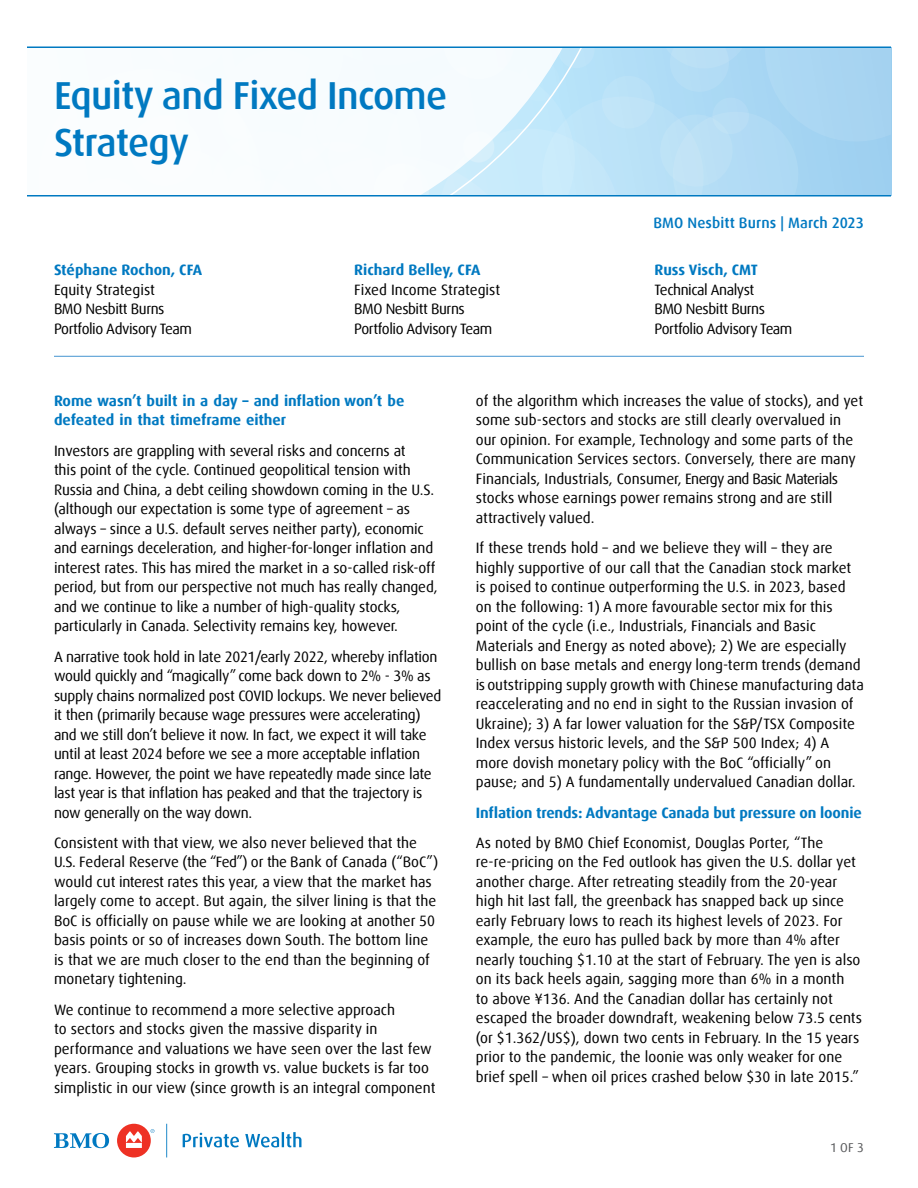
<style>
.page{position:relative;width:918px;height:1188px;background:#fff}
.page>*{position:absolute;margin:0;border:0;box-sizing:border-box;transform-origin:0 0}
.H1_smaller{font:500 39px/46.5px "Dax Offc Pro";letter-spacing:-.02em;color:#0079c1}
.P_Body_Copy{font:15px/19.5px "Dax Offc Pro";color:#000}
.P_Body_Copy-2{font:15px/19.5px "Dax Offc Pro";letter-spacing:-.02em;color:#000}
.P_Body_Copy-3{font:15px/19.5px "Dax Offc Pro";letter-spacing:-.03em;color:#000}
.P_Body_Copy-4{font:700 15px/19.5px "Dax Offc Pro";letter-spacing:-.01em;color:#0079c1}
.Entity_and_Date___Co{font:500 15px "Dax Offc Pro";letter-spacing:.005em;color:#0079c1}
.t1{font:12.75px "Dax Offc Pro";color:#58595b}
.s1{font-weight:700;color:#0079c1}
</style>
<div class="page">
<svg style="left:629px;top:48px;width:262px;height:147px;background:#aed9f3"></svg>
<svg style="left:421px;top:48px;width:208px;height:147px"></svg>
<hr style="left:27px;top:46px;width:864px;height:2px;background:#0079c1">
<hr style="left:27px;top:195px;width:864px;height:1px;background:#0079c1">
<hr style="left:54px;top:356px;width:810px;height:1px;background:#4594d0">
<div style="left:117px;top:1124px;width:34px;height:33px;background:#ee3124;border-radius:50%"></div>
<svg style="left:126px;top:1131px;width:16px;height:17px"></svg>
<svg style="left:183px;top:1133px;width:56px;height:14px"></svg>
<svg style="left:245px;top:1132px;width:56px;height:15px"></svg>
<svg style="left:54px;top:1133px;width:55px;height:15px"></svg>
<svg style="left:150px;top:1129px;width:4px;height:4px"></svg>
<svg style="left:166px;top:1124px;width:1px;height:33px"></svg>
<h1 class="H1_smaller" style="left:54px;top:73px;width:395px">Equity and Fixed Income<br>Strategy</h1>
<p class="Entity_and_Date___Co" style="left:653px;top:213px;width:212px">BMO Nesbitt Burns | March 2023</p>
<p class="P_Body_Copy-3" style="left:54px;top:261px;width:150px"><span class="s1">Stéphane Rochon, CFA<br></span>Equity Strategist<br>BMO Nesbitt Burns<br>Portfolio Advisory Team</p>
<p class="P_Body_Copy-3" style="left:354px;top:261px;width:148px"><span class="s1">Richard Belley, CFA<br></span>Fixed Income Strategist<br>BMO Nesbitt Burns<br>Portfolio Advisory Team</p>
<p class="P_Body_Copy-4" style="left:654px;top:261px;width:105px">Russ Visch, CMT</p>
<p class="P_Body_Copy-3" style="left:654px;top:280px;width:140px">Technical Analyst<br>BMO Nesbitt Burns<br>Portfolio Advisory Team</p>
<h2 class="P_Body_Copy-4" style="left:54px;top:391px;width:352px">Rome wasn’t built in a day – and inflation won’t be defeated in that timeframe either</h2>
<p class="P_Body_Copy" style="left:54px;top:441px;width:385px">Investors are grappling with several risks and concerns at<br>this point of the cycle. Continued geopolitical tension with Russia and China, a debt ceiling showdown coming in the U.S. (although our expectation is some type of agreement – as always – since a U.S. default serves neither party), economic and earnings deceleration, and higher-for-longer inflation and interest rates. This has mired the market in a so-called risk-off period, but from our perspective not much has really changed, and we continue to like a number of high-quality stocks, particularly in Canada. Selectivity remains key, however.</p>
<p class="P_Body_Copy-2" style="left:54px;top:647px;width:389px">A narrative took hold in late 2021/early 2022, whereby inflation would quickly and “magically” come back down to 2% - 3% as supply chains normalized post COVID lockups. We never believed it then (primarily because wage pressures were accelerating) and we still don’t believe it now. In fact, we expect it will take until at least 2024 before we see a more acceptable inflation range. However, the point we have repeatedly made since late last year is that inflation has peaked and that the trajectory is now generally on the way down.</p>
<p class="P_Body_Copy" style="left:54px;top:833px;width:386px">Consistent with that view, we also never believed that the U.S. Federal Reserve (the “Fed”) or the Bank of Canada (“BoC”) would cut interest rates this year, a view that the market has largely come to accept. But again, the silver lining is that the BoC is officially on pause while we are looking at another 50 basis points or so of increases down South. The bottom line is that we are much closer to the end than the beginning of monetary tightening.</p>
<p class="P_Body_Copy" style="left:54px;top:1000px;width:383px">We continue to recommend a more selective approach<br>to sectors and stocks given the massive disparity in performance and valuations we have seen over the last few years. Grouping stocks in growth vs. value buckets is far too simplistic in our view (since growth is an integral component</p>
<p class="P_Body_Copy" style="left:476px;top:391px;width:389px">of the algorithm which increases the value of stocks), and yet some sub-sectors and stocks are still clearly overvalued in our opinion. For example, Technology and some parts of the Communication Services sectors. Conversely, there are many Financials, Industrials, Consumer, Energy and Basic Materials stocks whose earnings power remains strong and are still attractively valued.</p>
<p class="P_Body_Copy" style="left:476px;top:538px;width:390px">If these trends hold – and we believe they will – they are highly supportive of our call that the Canadian stock market is poised to continue outperforming the U.S. in 2023, based on the following: 1) A more favourable sector mix for this point of the cycle (i.e., Industrials, Financials and Basic Materials and Energy as noted above); 2) We are especially bullish on base metals and energy long-term trends (demand is outstripping supply growth with Chinese manufacturing data reaccelerating and no end in sight to the Russian invasion of Ukraine); 3) A far lower valuation for the S&amp;P/TSX Composite Index versus historic levels, and the S&amp;P 500 Index; 4) A more dovish monetary policy with the BoC “officially” on pause; and 5) A fundamentally undervalued Canadian dollar.</p>
<h2 class="P_Body_Copy-4" style="left:476px;top:803px;width:387px">Inflation trends: Advantage Canada but pressure on loonie</h2>
<p class="P_Body_Copy" style="left:476px;top:833px;width:388px">As noted by BMO Chief Economist, Douglas Porter, “The re-re-pricing on the Fed outlook has given the U.S. dollar yet another charge. After retreating steadily from the 20-year high hit last fall, the greenback has snapped back up since early February lows to reach its highest levels of 2023. For example, the euro has pulled back by more than 4% after nearly touching $1.10 at the start of February. The yen is also on its back heels again, sagging more than 6% in a month<br>to above ¥136. And the Canadian dollar has certainly not escaped the broader downdraft, weakening below 73.5 cents (or $1.362/US$), down two cents in February. In the 15 years prior to the pandemic, the loonie was only weaker for one brief spell – when oil prices crashed below $30 in late 2015.”</p>
<p class="t1" style="left:830px;top:1139px;width:35px">1 OF 3</p>
</div>
